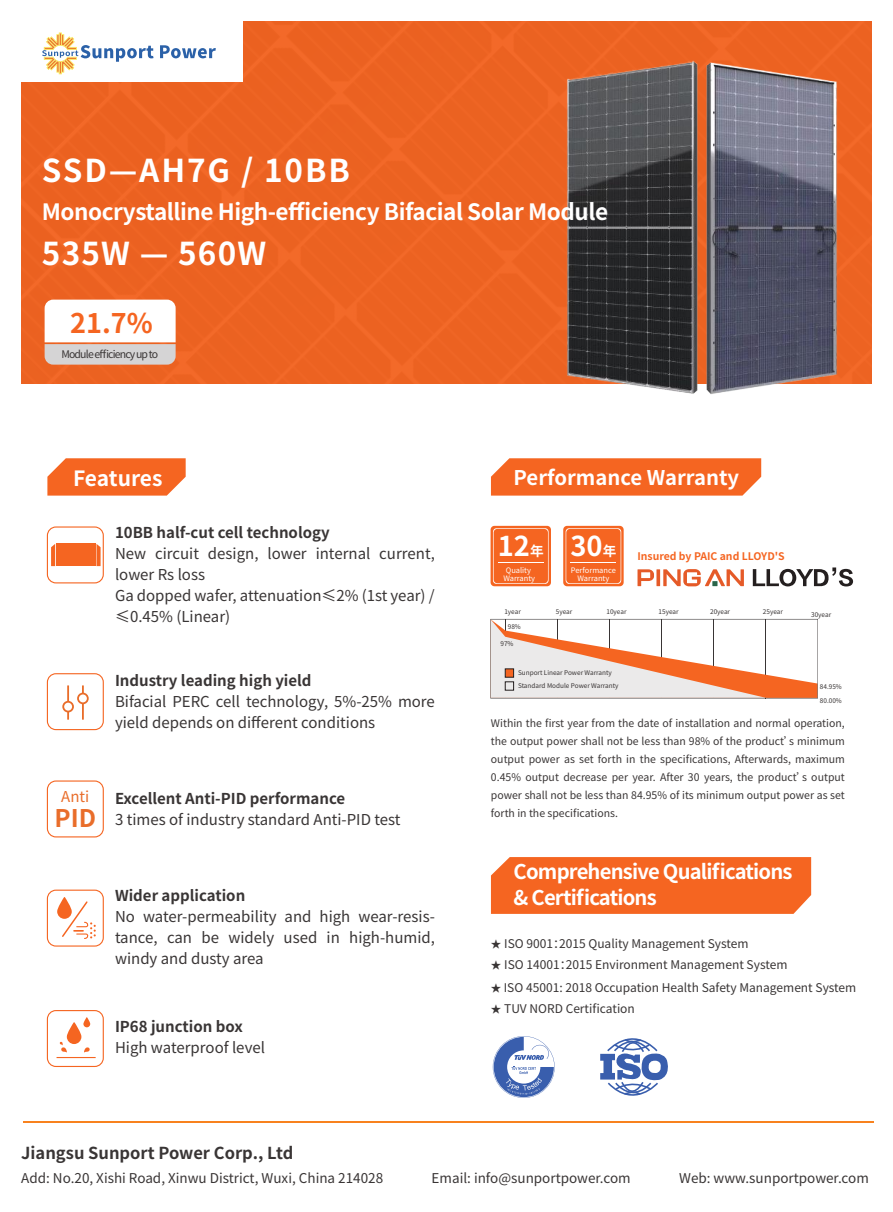
<style>
.page{position:relative;width:893px;height:1212px;background:#fff}
.page>*{position:absolute;margin:0;border:0;box-sizing:border-box;transform-origin:0 0}
.t1{font:700 31.5px "Source Han Sans CN";letter-spacing:.05em;color:#fff}
.t2{font:700 27.3px "Source Han Sans CN";color:#fff}
.t3{font:700 27px "Source Han Sans CN";color:#f56521}
.t4{font:700 24.3px "Source Han Sans CN";color:#e96d2a}
.t5{font:700 22.5px "Source Han Sans CN";letter-spacing:-.02em;color:#fff}
.t6{font:700 21px "Source Han Sans CN";letter-spacing:-.01em;color:#fff}
.t7{font:700 20.25px/25.5px "Source Han Sans CN";letter-spacing:-.04em;color:#fff}
.t8{font:700 20.25px "Source Han Sans CN";color:#fff}
.t9{font:700 16.5px "Source Han Sans CN";color:#393535}
.t10{font:15px/21px "Source Han Sans CN";color:#393535}
.t11{font:700 15px "Source Han Sans CN";color:#393535}
.t12{font:15px "Source Han Sans CN";color:#e96d2a}
.t13{font:13.5px "Source Han Sans CN";color:#393535}
.t14{font:12px "Source Han Sans CN";color:#393535}
.t15{font:10.5px/18px "Source Han Sans CN";color:#393535;text-align:justify}
.t16{font:700 10.5px "Source Han Sans CN";color:#f56521}
.t17{font:10.5px "Source Han Sans CN";letter-spacing:-.08em;color:#393535}
.t18{font:7.5px/7.5px "Source Han Sans CN";color:#fff;text-align:center}
.t19{font:6.45px/13.4px "Source Han Sans CN";color:#393535}
.s1{font-size:13.65px}
.s2{font-size:10.5px}
</style>
<div class="page">
<div style="left:21px;top:21px;width:851px;height:363px;background:#ec6221"></div>
<div style="left:21px;top:21px;width:221px;height:61px;background:#fff"></div>
<svg style="left:160px;top:45px;width:56px;height:13px"></svg>
<svg style="left:42px;top:33px;width:112px;height:41px"></svg>
<svg style="left:47px;top:458px;width:139px;height:38px;background:#f57234"></svg>
<div style="left:491px;top:857px;width:320px;height:57px;background:#f56521"></div>
<svg style="left:493px;top:1036px;width:62px;height:62px"></svg>
<svg style="left:600px;top:1038px;width:68px;height:58px"></svg>
<svg style="left:490px;top:619px;width:328px;height:79px"></svg>
<div style="left:505px;top:669px;width:9px;height:8px;background:#f56521;border:1px solid #241f1f"></div>
<div style="left:505px;top:682px;width:9px;height:8px;background:#ebeaea;border:1px solid #241f1f"></div>
<svg style="left:491px;top:526px;width:60px;height:60px"></svg>
<div style="left:494px;top:529px;width:54px;height:54px;background:#f56521;border-radius:4px"></div>
<hr style="left:498px;top:562px;width:45px;height:1px;background:#fff">
<svg style="left:563px;top:526px;width:61px;height:60px"></svg>
<div style="left:566px;top:529px;width:55px;height:54px;background:#f56521;border-radius:4px"></div>
<hr style="left:571px;top:562px;width:45px;height:1px;background:#fff">
<hr style="left:23px;top:1121px;width:850px;height:2px;background:#f8821e">
<svg style="left:491px;top:458px;width:270px;height:38px;background:#f56c2c"></svg>
<div style="left:47px;top:526px;width:57px;height:57px;border:1px solid #f56521;border-radius:9px"></div>
<hr style="left:56px;top:544px;width:4px;height:22px;background:#f56521">
<svg style="left:51px;top:544px;width:4px;height:22px"></svg>
<svg style="left:96px;top:544px;width:5px;height:22px"></svg>
<hr style="left:61px;top:544px;width:4px;height:22px;background:#f56521">
<hr style="left:71px;top:544px;width:4px;height:22px;background:#f56521">
<hr style="left:66px;top:544px;width:4px;height:22px;background:#f56521">
<hr style="left:76px;top:544px;width:4px;height:22px;background:#f56521">
<hr style="left:81px;top:544px;width:4px;height:22px;background:#f56521">
<hr style="left:86px;top:544px;width:4px;height:22px;background:#f56521">
<div style="left:91px;top:544px;width:5px;height:22px;background:#f56521"></div>
<div style="left:47px;top:673px;width:57px;height:57px;border:1px solid #f56521;border-radius:9px"></div>
<div style="left:62px;top:701px;width:12px;height:11px;border:2px solid #e96d2a;border-radius:50%"></div>
<svg style="left:67px;top:685px;width:2px;height:17px"></svg>
<svg style="left:67px;top:711px;width:2px;height:9px"></svg>
<div style="left:77px;top:693px;width:12px;height:11px;border:2px solid #e96d2a;border-radius:50%"></div>
<svg style="left:82px;top:703px;width:2px;height:17px"></svg>
<svg style="left:82px;top:685px;width:2px;height:8px"></svg>
<div style="left:47px;top:780px;width:57px;height:57px;border:1px solid #f56521;border-radius:9px"></div>
<div style="left:47px;top:1010px;width:57px;height:57px;border:1px solid #f56521;border-radius:9px"></div>
<hr style="left:57px;top:1057px;width:39px;height:1px;background:#f56521">
<svg style="left:59px;top:1017px;width:31px;height:35px"></svg>
<div style="left:47px;top:889px;width:57px;height:57px;border:1px solid #f56521;border-radius:9px"></div>
<svg style="left:57px;top:897px;width:39px;height:42px"></svg>
<svg style="left:753px;top:567px;width:100px;height:19px"></svg>
<svg style="left:637px;top:569px;width:107px;height:17px"></svg>
<img style="left:552px;top:35px;width:300px;height:359px">
<svg style="left:45px;top:300px;width:131px;height:65px"></svg>
<h1 class="t1" style="left:42px;top:153px;width:309px">SSD—AH7G / 10BB</h1>
<h3 class="t5" style="left:42px;top:199px;width:568px">Monocrystalline High-efficiency Bifacial Solar Module</h3>
<h1 class="t1" style="left:42px;top:235px;width:226px">535W — 560W</h1>
<h3 class="t3" style="left:70px;top:307px;width:84px">21.7%</h3>
<p class="t17" style="left:61px;top:348px;width:98px">Module efficiency up to</p>
<h3 class="t6" style="left:73px;top:466px;width:91px">Features</h3>
<h3 class="t11" style="left:115px;top:524px;width:216px">10BB half-cut cell technology</h3>
<h3 class="t10" style="left:115px;top:543px;width:321px">New circuit design, lower internal current, lower Rs loss<br>Ga dopped wafer, attenuation≤2% (1st year) / ≤0.45% (Linear)</h3>
<h3 class="t11" style="left:115px;top:672px;width:198px">Industry leading high yield</h3>
<h3 class="t10" style="left:115px;top:691px;width:321px">Bifacial PERC cell technology, 5%-25% more yield depends on different conditions</h3>
<h3 class="t12" style="left:61px;top:788px;width:30px">Anti</h3>
<h3 class="t4" style="left:55px;top:804px;width:43px">PID</h3>
<h3 class="t11" style="left:115px;top:790px;width:232px">Excellent Anti-PID performance</h3>
<h3 class="t10" style="left:115px;top:809px;width:287px">3 times of industry standard Anti-PID test</h3>
<h3 class="t11" style="left:115px;top:887px;width:132px">Wider application</h3>
<h3 class="t10" style="left:115px;top:906px;width:321px;text-align:justify">No water-permeability and high wear-resis&shy;tance, can be widely used in high-humid, windy and dusty area</h3>
<h3 class="t11" style="left:115px;top:1018px;width:129px">IP68 junction box</h3>
<h3 class="t10" style="left:115px;top:1038px;width:151px">High waterproof level</h3>
<h3 class="t8" style="left:514px;top:466px;width:227px">Performance Warranty</h3>
<h2 class="t2" style="left:498px;top:531px;width:47px">12<span class="s1">年</span></h2>
<p class="t18" style="left:503px;top:567px;width:33px">Quality<br>Warranty</p>
<h2 class="t2" style="left:570px;top:531px;width:47px">30<span class="s1">年</span></h2>
<p class="t18" style="left:571px;top:567px;width:46px">Performance<br>Warranty</p>
<p class="t16" style="left:637px;top:551px;width:149px">Insured by PAIC and LLOYD'S</p>
<p class="t19" style="left:504px;top:605px;width:18px">1year</p>
<p class="t19" style="left:556px;top:605px;width:18px">5year</p>
<p class="t19" style="left:606px;top:605px;width:22px">10year</p>
<p class="t19" style="left:659px;top:605px;width:22px">15year</p>
<p class="t19" style="left:710px;top:605px;width:22px">20year</p>
<p class="t19" style="left:763px;top:605px;width:22px">25year</p>
<p class="t19" style="left:811px;top:608px;width:22px">30year</p>
<p class="t19" style="left:508px;top:620px;width:15px">98%</p>
<p class="t19" style="left:500px;top:637px;width:15px">97%</p>
<p class="t19" style="left:518px;top:666px;width:102px">Sunport Linear Power Warranty<br>Standard Module Power Warranty</p>
<p class="t19" style="left:820px;top:680px;width:24px">84.95%</p>
<p class="t19" style="left:820px;top:694px;width:24px">80.00%</p>
<p class="t15" style="left:491px;top:714px;width:355px">Within the first year from the date of installation and normal operation, the output power shall not be less than 98% of the product’s minimum output power as set forth in the specifications, Afterwards, maximum 0.45% output decrease per year. After 30 years, the product’s output power shall not be less than 84.95% of its minimum output power as set forth in the specifications.</p>
<h3 class="t7" style="left:514px;top:860px;width:281px">Comprehensive Qualifications &amp; Certifications</h3>
<p class="t14" style="left:491px;top:937px;width:259px"><span class="s2">★</span> ISO 9001：2015 Quality Management System</p>
<p class="t14" style="left:491px;top:958px;width:298px"><span class="s2">★</span> ISO 14001：2015 Environment Management System</p>
<p class="t14" style="left:491px;top:980px;width:367px"><span class="s2">★</span> ISO 45001: 2018 Occupation Health Safety Management System</p>
<p class="t14" style="left:491px;top:1001px;width:145px"><span class="s2">★</span> TUV NORD Certification</p>
<h3 class="t9" style="left:21px;top:1144px;width:274px">Jiangsu Sunport Power Corp., Ltd</h3>
<p class="t13" style="left:21px;top:1171px;width:363px">Add: No.20, Xishi Road, Xinwu District, Wuxi, China 214028</p>
<p class="t13" style="left:432px;top:1171px;width:201px">Email: info@sunportpower.com</p>
<p class="t13" style="left:679px;top:1171px;width:191px">Web: www.sunportpower.com</p>
</div>
